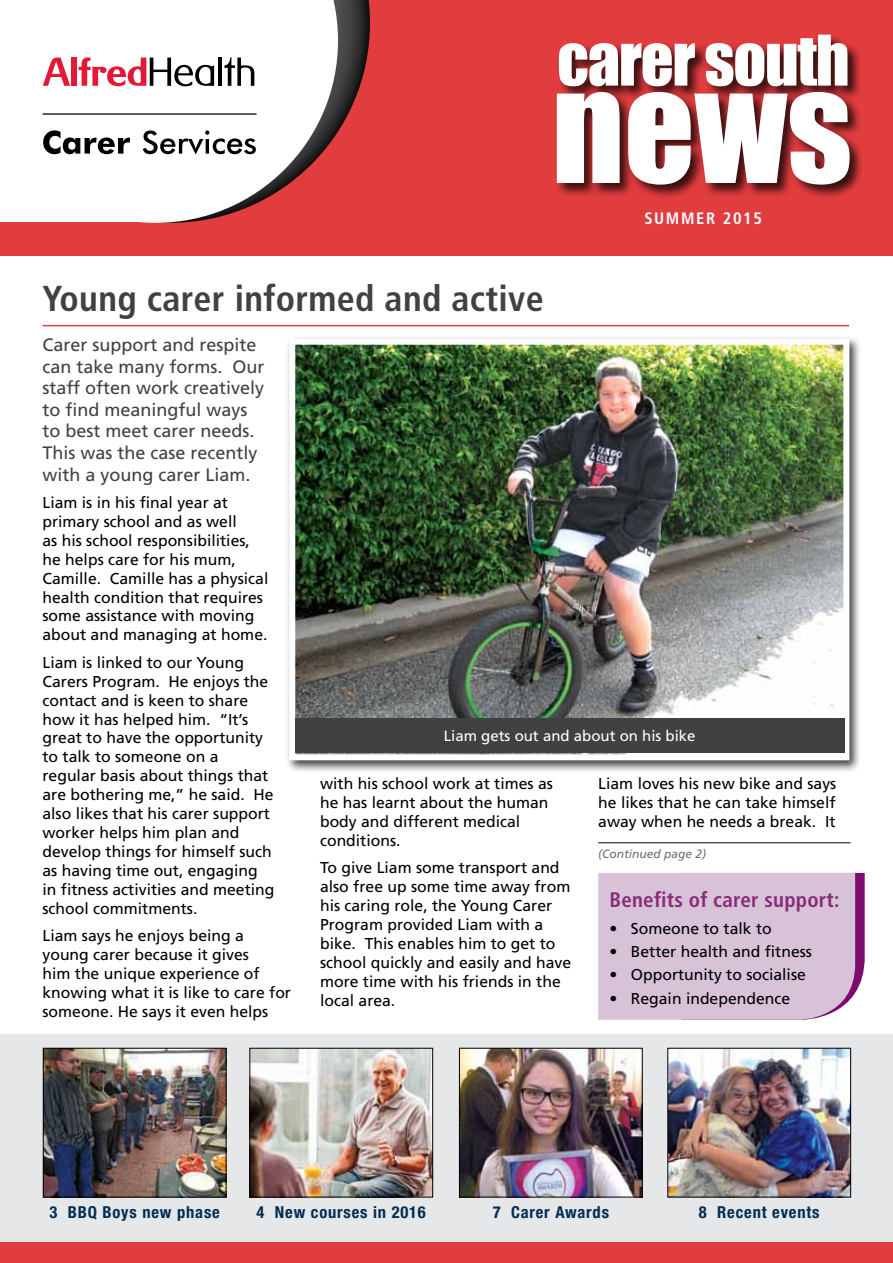
<style>
.page{position:relative;width:893px;height:1263px;background:#fff}
.page>*{position:absolute;margin:0;border:0;box-sizing:border-box;transform-origin:0 0}
.t1{font:700 condensed 36px "Frutiger LT Std";letter-spacing:.01em;color:#414042}
.t2{font:700 condensed 21px "Frutiger LT Std";letter-spacing:.01em;color:#872d78}
.t3{font:18px/21.6px "Frutiger LT Std";color:#414042}
.t4{font:700 condensed 16.5px "Helvetica Neue LT Std";letter-spacing:.05em;color:#002d56}
.t5{font:700 condensed 16.5px "Frutiger LT Std";letter-spacing:.1em;color:#fff}
.t6{font:15.75px/18.9px "Frutiger LT Std";color:#000}
.t7{font:15px "Frutiger LT Std";color:#fff}
.t8{font:italic 12px "Frutiger LT Std";color:#6d6e71}
</style>
<div class="page">
<div style="left:0;top:1034px;width:893px;height:229px;background:#e6e7e8"></div>
<div style="left:0;top:0;width:893px;height:255px;background:#e13c3e"></div>
<div style="left:0;top:1242px;width:893px;height:21px;background:#e13c3e"></div>
<img style="left:45px;top:1050px;width:179px;height:145px">
<div style="left:43px;top:1048px;width:183px;height:149px;border:1px solid #000"></div>
<img style="left:251px;top:1050px;width:180px;height:145px">
<div style="left:249px;top:1048px;width:184px;height:149px;border:1px solid #000"></div>
<img style="left:461px;top:1050px;width:180px;height:145px">
<div style="left:459px;top:1048px;width:184px;height:149px;border:1px solid #000"></div>
<img style="left:669px;top:1050px;width:180px;height:145px">
<div style="left:667px;top:1048px;width:184px;height:149px;border:1px solid #000"></div>
<div style="left:557px;top:33px;width:305px;height:68px;background:#000;opacity:.75"></div>
<svg style="left:559px;top:35px;width:288px;height:51px"></svg>
<div style="left:555px;top:90px;width:309px;height:109px;background:#000;opacity:.75"></div>
<svg style="left:557px;top:92px;width:293px;height:93px;background:#dec4c5"></svg>
<hr style="left:598px;top:842px;width:252px;height:1px;background:#000">
<hr style="left:43px;top:325px;width:806px;height:1px;background:#e13c3e">
<svg style="left:338px;top:0;width:32px;height:132px"></svg>
<svg style="left:0;top:0;width:338px;height:223px;background:#efdedf"></svg>
<div style="left:0;top:97px;width:166px;height:125px;background:#fff"></div>
<hr style="left:218px;top:58px;width:4px;height:28px;background:#000">
<svg style="left:224px;top:57px;width:30px;height:29px"></svg>
<svg style="left:43px;top:58px;width:27px;height:28px"></svg>
<div style="left:71px;top:58px;width:6px;height:28px;background:#e31837"></div>
<svg style="left:78px;top:57px;width:136px;height:29px;background:#d2a7ad"></svg>
<svg style="left:43px;top:130px;width:87px;height:24px"></svg>
<svg style="left:143px;top:130px;width:113px;height:24px;background:#b0b0b0"></svg>
<hr style="left:43px;top:113px;width:213px;height:2px;background:#000">
<div style="left:598px;top:873px;width:267px;height:147px;background:#d7c2d8"></div>
<div style="left:285px;top:335px;width:577px;height:438px;background:#000;opacity:.75"></div>
<img style="left:296px;top:346px;width:546px;height:407px">
<div style="left:289px;top:339px;width:560px;height:421px;border:6px solid #fff"></div>
<div style="left:295px;top:718px;width:549px;height:34px;background:#414042"></div>
<h1 class="t1" style="left:43px;top:277px;width:503px">Young carer informed and active</h1>
<p class="t5" style="left:644px;top:208px;width:119px">SUMMER 2015</p>
<p class="t3" style="left:43px;top:334px;width:224px">Carer support and respite can take many forms. Our staff often work creatively to find meaningful ways to best meet carer needs.<br>This was the case recently with a young carer Liam.</p>
<p class="t6" style="left:43px;top:493px;width:227px">Liam is in his final year at primary school and as well<br>as his school responsibilities, he helps care for his mum,<br>Camille. Camille has a physical health condition that requires some assistance with moving about and managing at home.</p>
<p class="t6" style="left:43px;top:653px;width:233px">Liam is linked to our Young<br>Carers Program. He enjoys the contact and is keen to share how it has helped him. “It’s great to have the opportunity to talk to someone on a regular basis about things that are bothering me,” he said. He also likes that his carer support worker helps him plan and develop things for himself such as having time out, engaging in fitness activities and meeting school commitments.</p>
<p class="t6" style="left:43px;top:926px;width:250px">Liam says he enjoys being a young carer because it gives<br>him the unique experience of knowing what it is like to care for someone. He says it even helps</p>
<p class="t7" style="left:444px;top:727px;width:253px">Liam gets out and about on his bike</p>
<p class="t6" style="left:320px;top:774px;width:234px">with his school work at times as he has learnt about the human body and different medical conditions.</p>
<p class="t6" style="left:320px;top:858px;width:253px">To give Liam some transport and also free up some time away from his caring role, the Young Carer<br>Program provided Liam with a bike. This enables him to get to school quickly and easily and have more time with his friends in the local area.</p>
<p class="t6" style="left:598px;top:774px;width:240px;text-align:justify">Liam loves his new bike and says he likes that he can take himself away when he needs a break. It</p>
<p class="t8" style="left:598px;top:846px;width:110px">(Continued page 2)</p>
<h2 class="t2" style="left:610px;top:887px;width:231px">Benefits of carer support:</h2>
<p class="t6" style="left:610px;top:919px;width:164px">• Someone to talk to</p>
<p class="t6" style="left:610px;top:942px;width:204px">• Better health and fitness</p>
<p class="t6" style="left:610px;top:965px;width:198px">• Opportunity to socialise</p>
<p class="t6" style="left:610px;top:989px;width:182px">• Regain independence</p>
<p class="t4" style="left:49px;top:1202px;width:172px">3 BBQ Boys new phase</p>
<p class="t4" style="left:257px;top:1202px;width:171px">4 New courses in 2016</p>
<p class="t4" style="left:493px;top:1202px;width:118px">7 Carer Awards</p>
<p class="t4" style="left:699px;top:1202px;width:122px">8 Recent events</p>
</div>
